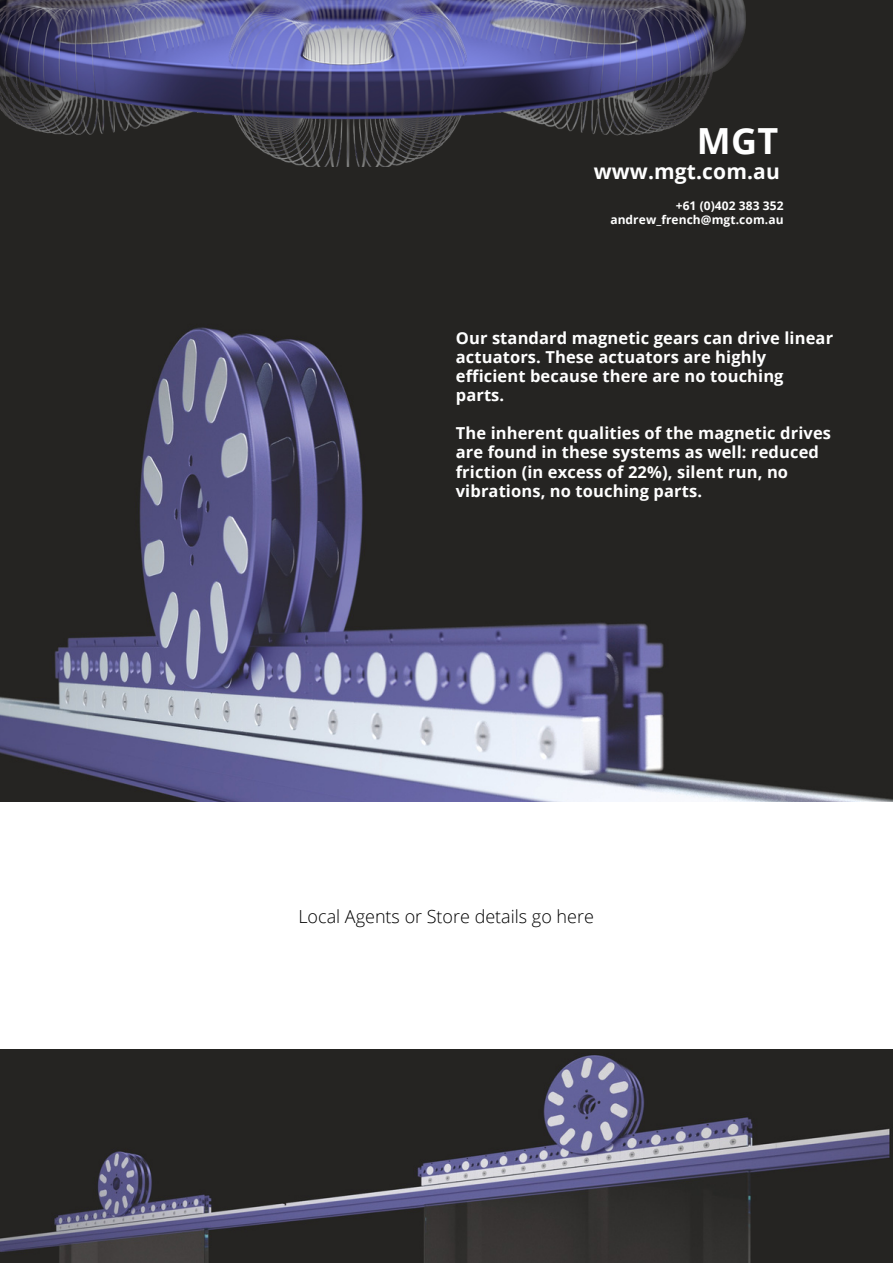
<style>
.page{position:relative;width:893px;height:1264px;background:#fff}
.page>*{position:absolute;margin:0;border:0;box-sizing:border-box;transform-origin:0 0}
.t1{font:700 36px "Open Sans";color:#fff}
.t2{font:700 21px "Open Sans";letter-spacing:.01em;color:#fff}
.t3{font:300 18px "Open Sans";color:#000}
.t4{font:700 16.5px/19px "Open Sans";letter-spacing:.005em;color:#fff}
.t5{font:700 12px/13.5px "Open Sans";letter-spacing:.01em;color:#fff;text-align:right}
</style>
<div class="page">
<img style="left:0;top:0;width:892px;height:1262px">
<img style="left:0;top:0;width:762px;height:166px">
<div style="left:0;top:802px;width:892px;height:246px;background:#fff"></div>
<h1 class="t1" style="left:697px;top:116px;width:83px">MGT</h1>
<p class="t2" style="left:593px;top:156px;width:188px">www.mgt.com.au</p>
<p class="t5" style="left:610px;top:199px;width:175px">+61 (0)402 383 352 andrew_french@mgt.com.au</p>
<p class="t4" style="left:456px;top:328px;width:379px">Our standard magnetic gears can drive linear actuators. These actuators are highly efficient because there are no touching parts.</p>
<p class="t4" style="left:456px;top:423px;width:376px">The inherent qualities of the magnetic drives are found in these systems as well: reduced friction (in excess of 22%), silent run, no vibrations, no touching parts.</p>
<p class="t3" style="left:298px;top:904px;width:297px">Local Agents or Store details go here</p>
</div>
